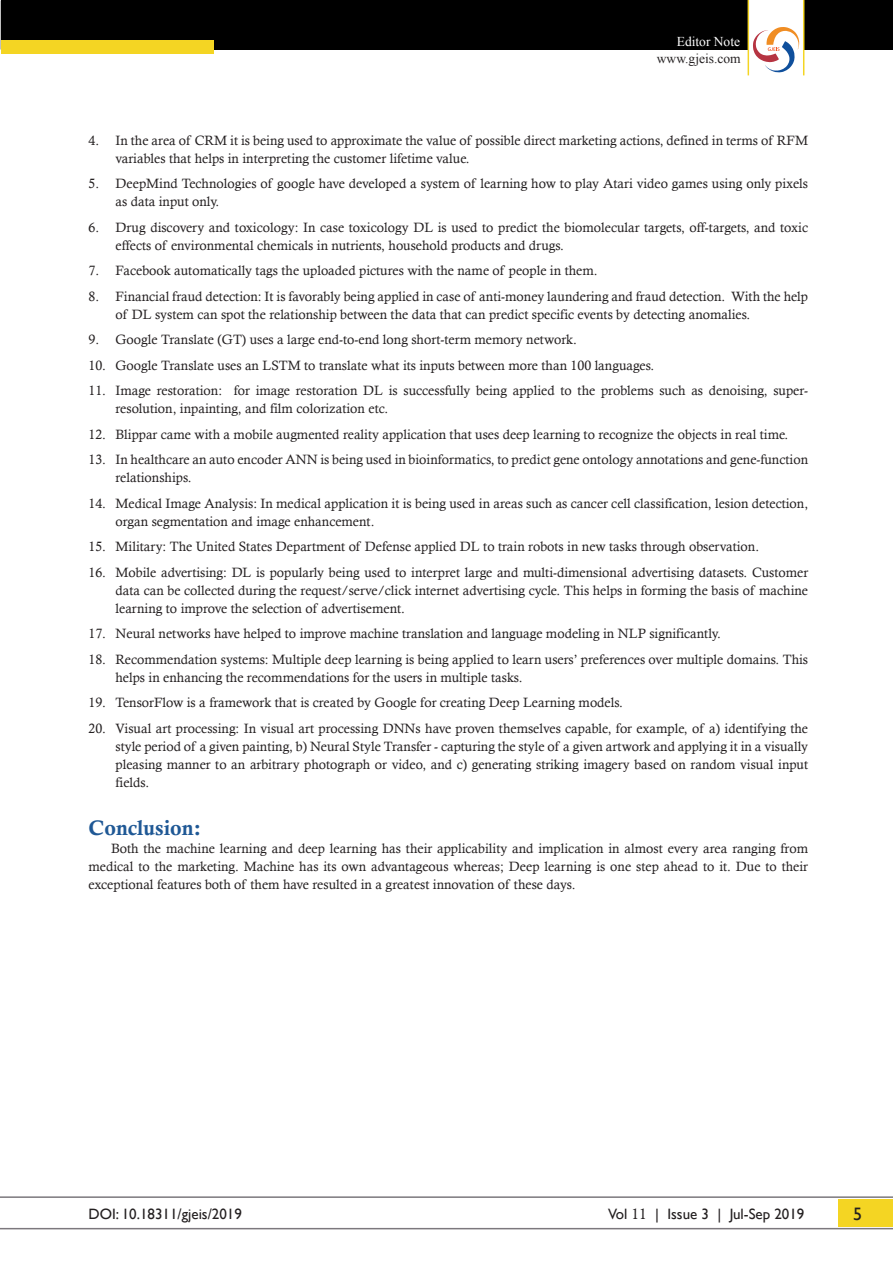
<style>
.page{position:relative;width:893px;height:1263px;background:#fff}
.page>*{position:absolute;margin:0;border:0;box-sizing:border-box;transform-origin:0 0}
.Paragraph_Style_2{font:21px "Calis MT Bol";color:#1f5895}
.t1{font:18px "Gill Sans";color:#231f20}
.t2{font:15px "Gill Sans";color:#231f20}
.Final_Body_Text{font:13.5px/18px "Calisto";color:#231f20}
.t3{font:13.5px "Times New Roman";color:#231f20}
.t4{font:13.5px "Times New Roman";color:#fff}
.s1{font-family:"Calisto"}
</style>
<div class="page">
<div style="left:839px;top:1199px;width:54px;height:27px;background:#f4d523"></div>
<hr style="left:0;top:1196px;width:893px;height:2px;background:#7c787d">
<hr style="left:0;top:1228px;width:893px;height:1px;background:#7c787d">
<div style="left:1px;top:0;width:892px;height:50px;background:#000"></div>
<div style="left:1px;top:40px;width:213px;height:14px;background:#f4d523"></div>
<svg style="left:748px;top:0;width:56px;height:76px"></svg>
<p class="t4" style="left:677px;top:32px;width:65px">Editor Note</p>
<p class="t3" style="left:657px;top:50px;width:85px">www.gjeis.com</p>
<p class="Final_Body_Text" style="left:116px;top:131px;width:694px;text-indent:-27px">4. In the area of CRM it is being used to approximate the value of possible direct marketing actions, defined in terms of RFM variables that helps in interpreting the customer lifetime value.</p>
<p class="Final_Body_Text" style="left:116px;top:174px;width:694px;text-indent:-27px">5. DeepMind Technologies of google have developed a system of learning how to play Atari video games using only pixels as data input only.</p>
<p class="Final_Body_Text" style="left:116px;top:218px;width:694px;text-indent:-27px">6. Drug discovery and toxicology: In case toxicology DL is used to predict the biomolecular targets, off-targets, and toxic effects of environmental chemicals in nutrients, household products and drugs.</p>
<p class="Final_Body_Text" style="left:88px;top:261px;width:511px">7. Facebook automatically tags the uploaded pictures with the name of people in them.</p>
<p class="Final_Body_Text" style="left:116px;top:287px;width:694px;text-indent:-27px">8. Financial fraud detection: It is favorably being applied in case of anti-money laundering and fraud detection. With the help of DL system can spot the relationship between the data that can predict specific events by detecting anomalies.</p>
<p class="Final_Body_Text" style="left:88px;top:330px;width:490px">9. Google Translate (GT) uses a large end-to-end long short-term memory network.</p>
<p class="Final_Body_Text" style="left:88px;top:356px;width:567px">10. Google Translate uses an LSTM to translate what its inputs between more than 100 languages.</p>
<p class="Final_Body_Text" style="left:116px;top:381px;width:694px;text-indent:-27px">11. Image restoration: for image restoration DL is successfully being applied to the problems such as denoising, super&shy;resolution, inpainting, and film colorization etc.</p>
<p class="Final_Body_Text" style="left:88px;top:425px;width:701px">12. Blippar came with a mobile augmented reality application that uses deep learning to recognize the objects in real time.</p>
<p class="Final_Body_Text" style="left:116px;top:450px;width:694px;text-indent:-27px">13. In healthcare an auto encoder ANN is being used in bioinformatics, to predict gene ontology annotations and gene-function relationships.</p>
<p class="Final_Body_Text" style="left:116px;top:494px;width:694px;text-indent:-27px">14. Medical Image Analysis: In medical application it is being used in areas such as cancer cell classification, lesion detection, organ segmentation and image enhancement.</p>
<p class="Final_Body_Text" style="left:88px;top:537px;width:672px">15. Military: The United States Department of Defense applied DL to train robots in new tasks through observation.</p>
<p class="Final_Body_Text" style="left:116px;top:563px;width:694px;text-align:justify;text-indent:-27px">16. Mobile advertising: DL is popularly being used to interpret large and multi-dimensional advertising datasets. Customer data can be collected during the request/serve/click internet advertising cycle. This helps in forming the basis of machine learning to improve the selection of advertisement.</p>
<p class="Final_Body_Text" style="left:88px;top:624px;width:634px">17. Neural networks have helped to improve machine translation and language modeling in NLP significantly.</p>
<p class="Final_Body_Text" style="left:116px;top:650px;width:694px;text-indent:-27px">18. Recommendation systems: Multiple deep learning is being applied to learn users’ preferences over multiple domains. This helps in enhancing the recommendations for the users in multiple tasks.</p>
<p class="Final_Body_Text" style="left:88px;top:693px;width:536px">19. TensorFlow is a framework that is created by Google for creating Deep Learning models.</p>
<p class="Final_Body_Text" style="left:116px;top:719px;width:694px;text-align:justify;text-indent:-27px">20. Visual art processing: In visual art processing DNNs have proven themselves capable, for example, of a) identifying the style period of a given painting, b) Neural Style Transfer - capturing the style of a given artwork and applying it in a visually pleasing manner to an arbitrary photograph or video, and c) generating striking imagery based on random visual input fields.</p>
<p class="Paragraph_Style_2" style="left:88px;top:816px;width:114px">Conclusion:</p>
<p class="Final_Body_Text" style="left:88px;top:840px;width:721px;text-align:justify;text-indent:22px">Both the machine learning and deep learning has their applicability and implication in almost every area ranging from medical to the marketing. Machine has its own advantageous whereas; Deep learning is one step ahead to it. Due to their exceptional features both of them have resulted in a greatest innovation of these days.</p>
<p class="t2" style="left:88px;top:1205px;width:155px">DOI: 10.18311/gjeis/2019</p>
<p class="t2" style="left:608px;top:1205px;width:198px">Vol <span class="s1">11</span> | Issue 3 | Jul-Sep 2019</p>
<h2 class="t1" style="left:853px;top:1203px;width:10px">5</h2>
</div>
